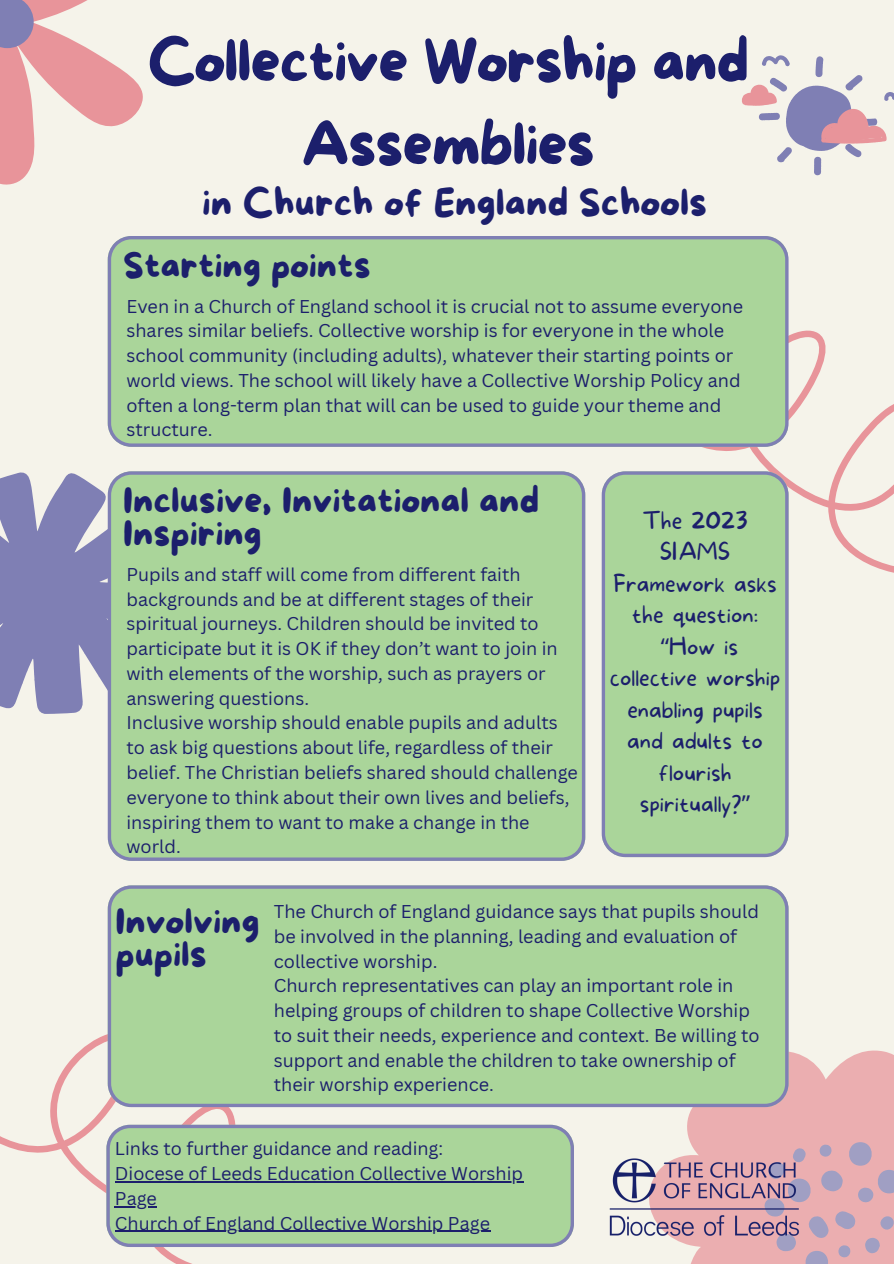
<style>
.page{position:relative;width:894px;height:1264px;background:#fff}
.page>*{position:absolute;margin:0;border:0;box-sizing:border-box;transform-origin:0 0}
.t1{font:60px/83.2px "More Sugar";letter-spacing:-.025em;color:#1c1f6c;text-align:center}
.t2{font:37.95px "More Sugar";color:#1c1f6c}
.t3{font:35.85px/32.7px "More Sugar";color:#1c1f6c}
.t4{font:100 23.25px/31.5px "More Sugar";color:#1c1f6c;text-align:center}
.t5{font:18px/24.8px "Canva Sans";color:#1c1f6c}
.s1{font-family:"Noto Sans";font-weight:400}
</style>
<div class="page">
<div style="left:0;top:0;width:893px;height:1263px;background:#f5f3ea"></div>
<svg style="left:0;top:1025px;width:292px;height:238px"></svg>
<svg style="left:0;top:472px;width:108px;height:241px;background:#9191bc"></svg>
<svg style="left:702px;top:324px;width:191px;height:261px"></svg>
<div style="left:108px;top:236px;width:680px;height:210px;background:#aad59a"></div>
<div style="left:601px;top:471px;width:187px;height:386px;background:#aad59a"></div>
<div style="left:108px;top:471px;width:477px;height:389px;background:#aad59a"></div>
<svg style="left:647px;top:1050px;width:246px;height:213px;fill:#ebaeb0"></svg>
<svg style="left:764px;top:1142px;width:129px;height:121px;background:#d9aab4"></svg>
<div style="left:108px;top:885px;width:680px;height:222px;background:#aad59a"></div>
<svg style="left:742px;top:55px;width:151px;height:120px"></svg>
<svg style="left:0;top:0;width:143px;height:185px"></svg>
<img style="left:609px;top:1147px;width:195px;height:97px">
<svg style="left:106px;top:1124px;width:467px;height:122px;background:#a6cd9b"></svg>
<hr style="left:115px;top:1181px;width:408px;height:1px;background:#1c1f6c">
<hr style="left:115px;top:1206px;width:42px;height:1px;background:#1c1f6c">
<hr style="left:115px;top:1230px;width:375px;height:1px;background:#1c1f6c">
<h1 class="t1" style="left:147px;top:19px;width:602px">Collective Worship and<br>Assemblies</h1>
<h2 class="t2" style="left:202px;top:172px;width:506px">in Church of England Schools</h2>
<h3 class="t3" style="left:123px;top:248px;width:249px">Starting points</h3>
<p class="t5" style="left:126px;top:294px;width:618px">Even in a Church of England school it is crucial not to assume everyone shares similar beliefs. Collective worship is for everyone in the whole school community (including adults), whatever their starting points or world views. The school will likely have a Collective Worship Policy and often a long-term plan that will can be used to guide your theme and structure.</p>
<h3 class="t3" style="left:123px;top:483px;width:417px">Inclusive, Invitational and<br>Inspiring</h3>
<p class="t5" style="left:126px;top:562px;width:453px">Pupils and staff will come from different faith backgrounds and be at different stages of their spiritual journeys. Children should be invited to participate but it is OK if they don’t want to join in with elements of the worship, such as prayers or answering questions.<br>Inclusive worship should enable pupils and adults to ask big questions about life, regardless of their belief. The Christian beliefs shared should challenge everyone to think about their own lives and beliefs, inspiring them to want to make a change in the world.</p>
<p class="t4" style="left:609px;top:503px;width:172px">The 2023<br>SIAMS<br>Framework asks the question: <span class="s1">“</span>How is collective worship enabling pupils and adults to flourish spiritually?<span class="s1">”</span></p>
<h3 class="t3" style="left:115px;top:904px;width:145px">Involving pupils</h3>
<p class="t5" style="left:274px;top:899px;width:487px">The Church of England guidance says that pupils should be involved in the planning, leading and evaluation of collective worship.<br>Church representatives can play an important role in helping groups of children to shape Collective Worship to suit their needs, experience and context. Be willing to support and enable the children to take ownership of their worship experience.</p>
<p class="t5" style="left:115px;top:1136px;width:409px">Links to further guidance and reading:<br>Diocese of Leeds Education Collective Worship Page<br>Church of England Collective Worship Page</p>
</div>
